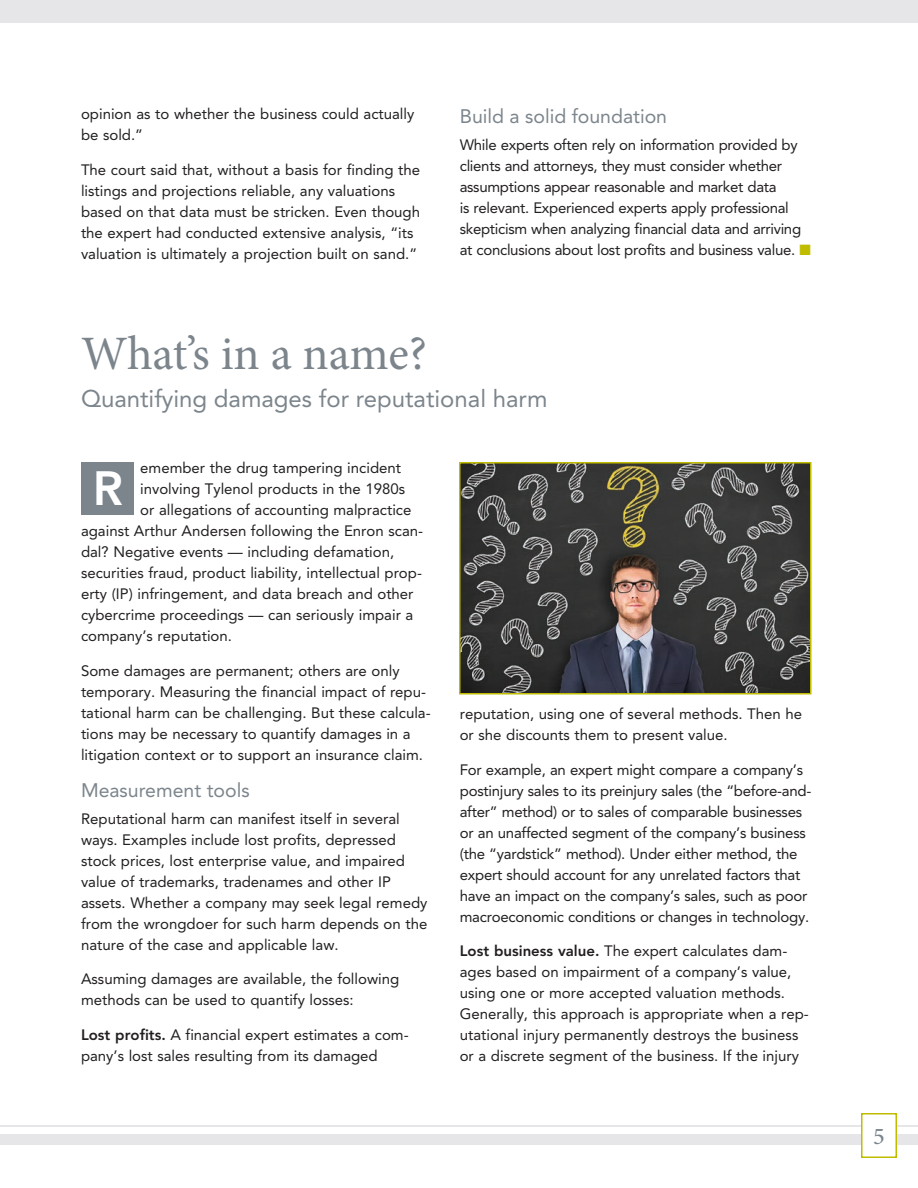
<style>
.page{position:relative;width:918px;height:1188px;background:#fff}
.page>*{position:absolute;margin:0;border:0;box-sizing:border-box;transform-origin:0 0}
.t1{font:48px "Minion Pro";letter-spacing:-.005em;color:#7c858c}
.t2{font:800 48px "Avenir";color:#fff}
.t3{font:24px "Avenir LT Std";color:#7c858c}
.t4{font:500 24px "Minion Pro";color:#7c858c}
.t5{font:19.5px "Avenir LT Std";color:#7c858c}
.t6{font:15px/21px "Avenir LT Std";color:#231f20}
.t7{font:15px/21px "Avenir LT Std";letter-spacing:-.02em;color:#231f20}
.s1{color:#c0bc00}
.s2{font-weight:800}
</style>
<div class="page">
<div style="left:0;top:1134px;width:918px;height:10px;background:#e6e5e7"></div>
<div style="left:0;top:0;width:918px;height:22px;background:#e6e5e7"></div>
<hr style="left:0;top:1125px;width:918px;height:1px;background:#e6e5e7">
<div style="left:862px;top:1114px;width:34px;height:43px;background:#fff"></div>
<div style="left:861px;top:1113px;width:36px;height:45px;border:2px solid #c0bc00"></div>
<div style="left:82px;top:462px;width:52px;height:52px;background:#7c858c"></div>
<img style="left:462px;top:465px;width:347px;height:226px">
<div style="left:459px;top:462px;width:353px;height:232px;border:2px solid #c0bc00"></div>
<p class="t6" style="left:81px;top:104px;width:335px">opinion as to whether the business could actually be sold.”</p>
<p class="t6" style="left:81px;top:159px;width:341px">The court said that, without a basis for finding the listings and projections reliable, any valuations based on that data must be stricken. Even though the expert had conducted extensive analysis, “its valuation is ultimately a projection built on sand.”</p>
<h3 class="t5" style="left:460px;top:105px;width:209px">Build a solid foundation</h3>
<p class="t7" style="left:460px;top:134px;width:352px">While experts often rely on information provided by clients and attorneys, they must consider whether assumptions appear reasonable and market data<br>is relevant. Experienced experts apply professional skepticism when analyzing financial data and arriving at conclusions about lost profits and business value. <span class="s1">■</span></p>
<h1 class="t1" style="left:81px;top:322px;width:348px">What’s in a name?</h1>
<h2 class="t3" style="left:81px;top:385px;width:468px">Quantifying damages for reputational harm</h2>
<p class="t6" style="left:140px;top:458px;width:262px">emember the drug tampering incident</p>
<p class="t6" style="left:140px;top:479px;width:267px">involving Tylenol products in the 1980s</p>
<p class="t6" style="left:140px;top:500px;width:273px">or allegations of accounting malpractice</p>
<p class="t6" style="left:81px;top:521px;width:344px">against Arthur Andersen following the Enron scan-</p>
<p class="t6" style="left:81px;top:542px;width:315px">dal? Negative events — including defamation,</p>
<p class="t6" style="left:81px;top:563px;width:343px">securities fraud, product liability, intellectual prop-</p>
<p class="t6" style="left:81px;top:584px;width:334px">erty (IP) infringement, and data breach and other</p>
<p class="t6" style="left:81px;top:605px;width:334px">cybercrime proceedings — can seriously impair a</p>
<p class="t6" style="left:81px;top:626px;width:153px">company’s reputation.</p>
<p class="t6" style="left:81px;top:660px;width:351px">Some damages are permanent; others are only temporary. Measuring the financial impact of repu&shy;tational harm can be challenging. But these calcula&shy;tions may be necessary to quantify damages in a litigation context or to support an insurance claim.</p>
<h3 class="t5" style="left:81px;top:779px;width:170px">Measurement tools</h3>
<p class="t6" style="left:81px;top:808px;width:348px">Reputational harm can manifest itself in several ways. Examples include lost profits, depressed stock prices, lost enterprise value, and impaired value of trademarks, tradenames and other IP assets. Whether a company may seek legal remedy from the wrongdoer for such harm depends on the nature of the case and applicable law.</p>
<p class="t6" style="left:81px;top:969px;width:320px">Assuming damages are available, the following methods can be used to quantify losses:</p>
<p class="t6" style="left:81px;top:1024px;width:329px"><span class="s2">Lost profits.</span> A financial expert estimates a com&shy;pany’s lost sales resulting from its damaged</p>
<h1 class="t2" style="left:93px;top:451px;width:32px">R</h1>
<p class="t6" style="left:460px;top:704px;width:344px">reputation, using one of several methods. Then he or she discounts them to present value.</p>
<p class="t6" style="left:460px;top:759px;width:353px">For example, an expert might compare a company’s postinjury sales to its preinjury sales (the “before-and&shy;after” method) or to sales of comparable businesses or an unaffected segment of the company’s business (the “yardstick” method). Under either method, the expert should account for any unrelated factors that have an impact on the company’s sales, such as poor macroeconomic conditions or changes in technology.</p>
<p class="t6" style="left:460px;top:941px;width:351px"><span class="s2">Lost business value.</span> The expert calculates dam&shy;ages based on impairment of a company’s value, using one or more accepted valuation methods.<br>Generally, this approach is appropriate when a rep&shy;utational injury permanently destroys the business or a discrete segment of the business. If the injury</p>
<h2 class="t4" style="left:873px;top:1120px;width:13px">5</h2>
</div>
